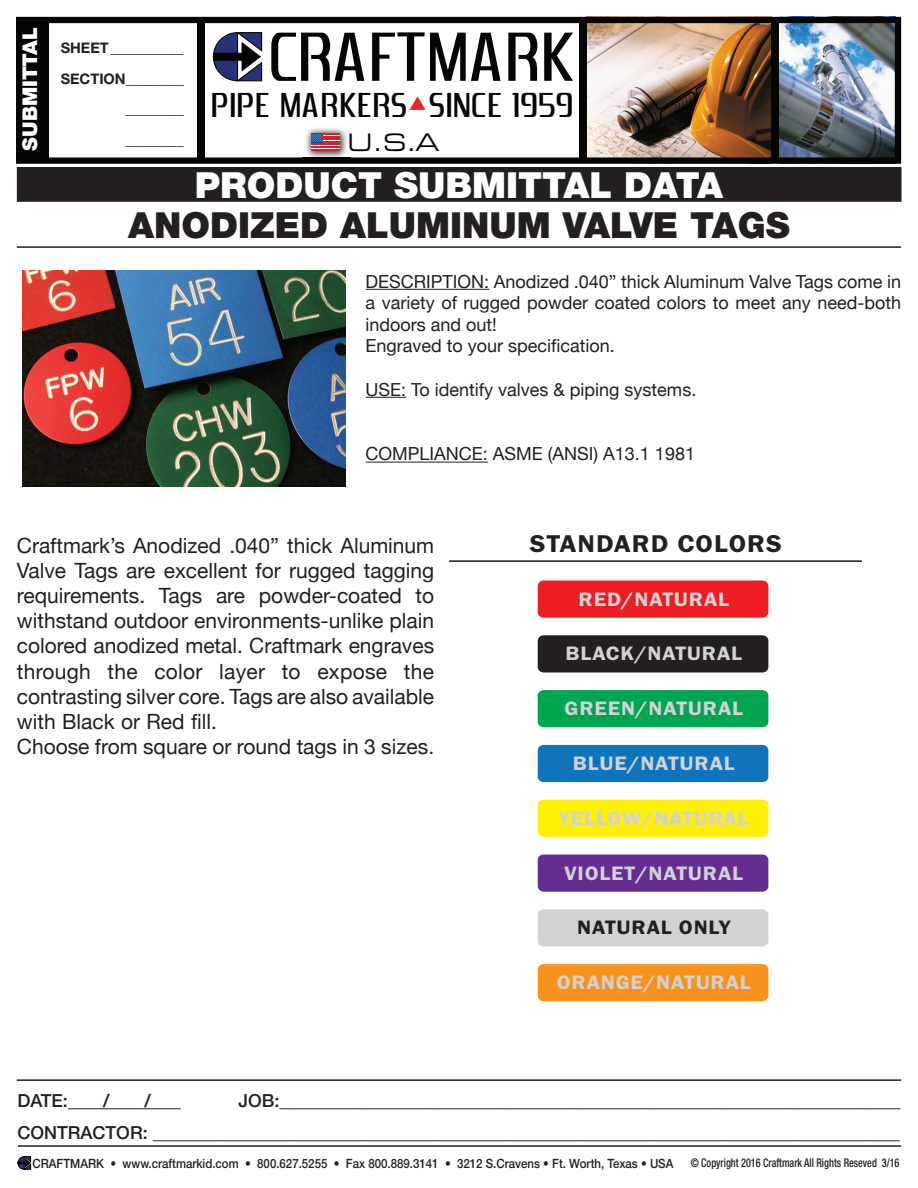
<style>
.page{position:relative;width:918px;height:1188px;background:#fff}
.page>*{position:absolute;margin:0;border:0;box-sizing:border-box;transform-origin:0 0}
.t1{font:72.9px "Zrnic";color:#050504}
.t2{font:36.45px "Zrnic";letter-spacing:.01em;color:#050504}
.t3{font:900 36px "Helvetica Neue";color:#231f20}
.t4{font:900 36px "Helvetica Neue";color:#fff}
.t5{font:26.25px "Eurostile Extended Roman DTC";color:#050504}
.t6{font:600 25.2px "Franklin Gothic";letter-spacing:.04em;color:#231f20;scale:1.08 1}
.t7{font:21px/25.2px "Helvetica Neue";color:#231f20}
.t8{font:900 20.4px "Helvetica Neue";color:#fff}
.t9{font:600 20.1px "Franklin Gothic";letter-spacing:.04em;color:#d1d2d4;scale:1.08 1}
.t10{font:600 20.1px "Franklin Gothic";letter-spacing:.04em;color:#231f20;scale:1.08 1}
.t11{font:18px/21.6px "Helvetica Neue";color:#231f20}
.t12{font:500 18px/31.5px "Helvetica Neue";color:#231f20;text-align:right}
.t13{font:700 14.55px/30.6px "Helvetica Neue";color:#231f20;text-align:right}
.t14{font:500 12.75px "Helvetica Neue";color:#231f20;scale:.9 1}
.t15{font:500 condensed 12px "Helvetica Neue";color:#231f20;scale:.85 1}
.s1{font-family:"Zekton Free";color:#ec2026}
</style>
<div class="page">
<img style="left:17px;top:17px;width:884px;height:147px">
<img style="left:303px;top:125px;width:47px;height:36px">
<svg style="left:350px;top:133px;width:1px;height:18px"></svg>
<svg style="left:311px;top:133px;width:29px;height:17px"></svg>
<div style="left:772px;top:23px;width:7px;height:134px;background:#050504"></div>
<div style="left:579px;top:23px;width:8px;height:134px;background:#050504"></div>
<div style="left:197px;top:23px;width:8px;height:134px;background:#050504"></div>
<div style="left:17px;top:23px;width:32px;height:134px;background:#050504"></div>
<div style="left:18px;top:168px;width:883px;height:33px;background:#231f20"></div>
<div style="left:17px;top:167px;width:885px;height:35px;border:2px solid #231f20"></div>
<img style="left:23px;top:270px;width:322px;height:216px">
<hr style="left:18px;top:1145px;width:883px;height:2px;background:#231f20">
<hr style="left:68px;top:1108px;width:113px;height:1px;background:#231f20">
<svg style="left:18px;top:1156px;width:13px;height:14px"></svg>
<hr style="left:17px;top:1079px;width:884px;height:2px;background:#231f20">
<hr style="left:17px;top:246px;width:884px;height:2px;background:#231f20">
<hr style="left:366px;top:289px;width:123px;height:1px;background:#231f20">
<hr style="left:366px;top:397px;width:40px;height:1px;background:#231f20">
<hr style="left:366px;top:462px;width:122px;height:1px;background:#231f20">
<div style="left:537px;top:580px;width:232px;height:39px;background:#ee1d23;border-radius:7px"></div>
<div style="left:536px;top:579px;width:234px;height:40px;border:2px solid #fff;border-radius:7px"></div>
<div style="left:537px;top:635px;width:232px;height:38px;background:#231f20;border-radius:7px"></div>
<div style="left:536px;top:634px;width:234px;height:40px;border:2px solid #fff;border-radius:7px"></div>
<div style="left:537px;top:689px;width:232px;height:39px;background:#00a54f;border-radius:7px"></div>
<div style="left:536px;top:688px;width:234px;height:41px;border:2px solid #fff;border-radius:7px"></div>
<div style="left:537px;top:744px;width:232px;height:39px;background:#1074bc;border-radius:7px"></div>
<div style="left:536px;top:743px;width:234px;height:41px;border:2px solid #fff;border-radius:7px"></div>
<div style="left:537px;top:799px;width:232px;height:39px;background:#fff101;border-radius:7px"></div>
<div style="left:536px;top:798px;width:234px;height:41px;border:2px solid #fff;border-radius:7px"></div>
<div style="left:537px;top:854px;width:232px;height:39px;background:#652d91;border-radius:7px"></div>
<div style="left:536px;top:853px;width:234px;height:40px;border:2px solid #fff;border-radius:7px"></div>
<div style="left:537px;top:909px;width:232px;height:38px;background:#d1d2d4;border-radius:7px"></div>
<div style="left:536px;top:908px;width:234px;height:40px;border:2px solid #fff;border-radius:7px"></div>
<div style="left:537px;top:963px;width:232px;height:39px;background:#f7931d;border-radius:7px"></div>
<div style="left:536px;top:962px;width:234px;height:41px;border:2px solid #fff;border-radius:7px"></div>
<hr style="left:449px;top:560px;width:413px;height:2px;background:#231f20">
<p class="t8" style="left:18px;top:151px;width:125px;rotate:-90deg">SUBMITTAL</p>
<p class="t13" style="left:61px;top:32px;width:125px">SHEET__________<br>SECTION________ ________<br>________</p>
<h1 class="t1" style="left:269px;top:22px;width:307px">CRAFTMARK</h1>
<h2 class="t2" style="left:211px;top:87px;width:364px">PIPE MARKERS<span class="s1">•</span>SINCE 1959</h2>
<p class="t5" style="left:348px;top:128px;width:93px">U.S.A</p>
<h3 class="t4" style="left:195px;top:164px;width:530px">PRODUCT SUBMITTAL DATA</h3>
<h3 class="t3" style="left:128px;top:204px;width:663px">ANODIZED ALUMINUM VALVE TAGS</h3>
<p class="t11" style="left:366px;top:271px;width:537px">DESCRIPTION: Anodized .040” thick Aluminum Valve Tags come in a variety of rugged powder coated colors to meet any need-both indoors and out!<br>Engraved to your specification.</p>
<p class="t11" style="left:366px;top:379px;width:332px">USE: To identify valves &amp; piping systems.</p>
<p class="t11" style="left:366px;top:444px;width:331px">COMPLIANCE: ASME (ANSI) A13.1 1981</p>
<p class="t7" style="left:17px;top:534px;width:419px">Craftmark’s Anodized .040” thick Aluminum Valve Tags are excellent for rugged tagging requirements. Tags are powder-coated to withstand outdoor environments-unlike plain colored anodized metal. Craftmark engraves through the color layer to expose the contrasting silver core. Tags are also available with Black or Red fill.<br>Choose from square or round tags in 3 sizes.</p>
<p class="t6" style="left:530px;top:528px;width:235px">STANDARD COLORS</p>
<p class="t9" style="left:579px;top:587px;width:141px">RED/NATURAL</p>
<p class="t9" style="left:566px;top:641px;width:165px">BLACK/NATURAL</p>
<p class="t9" style="left:565px;top:696px;width:167px">GREEN/NATURAL</p>
<p class="t9" style="left:573px;top:751px;width:151px">BLUE/NATURAL</p>
<p class="t9" style="left:559px;top:806px;width:178px">YELLOW/NATURAL</p>
<p class="t9" style="left:565px;top:861px;width:167px">VIOLET/NATURAL</p>
<p class="t10" style="left:577px;top:915px;width:143px">NATURAL ONLY</p>
<p class="t9" style="left:557px;top:970px;width:181px">ORANGE/NATURAL</p>
<p class="t12" style="left:18px;top:1085px;width:885px">JOB:_____________________________________________________________________<br>CONTRACTOR: ___________________________________________________________________________________</p>
<p class="t14" style="left:33px;top:1156px;width:713px">CRAFTMARK • www.craftmarkid.com • 800.627.5255 • Fax 800.889.3141 • 3212 S.Cravens • Ft. Worth, Texas • USA</p>
<p class="t15" style="left:691px;top:1156px;width:247px">© Copyright 2016 Craftmark All Rights Reseved 3/16</p>
<p class="t12" style="left:18px;top:1085px;width:52px">DATE:</p>
<p class="t12" style="left:103px;top:1085px;width:8px">/</p>
<p class="t12" style="left:144px;top:1085px;width:8px">/</p>
</div>
